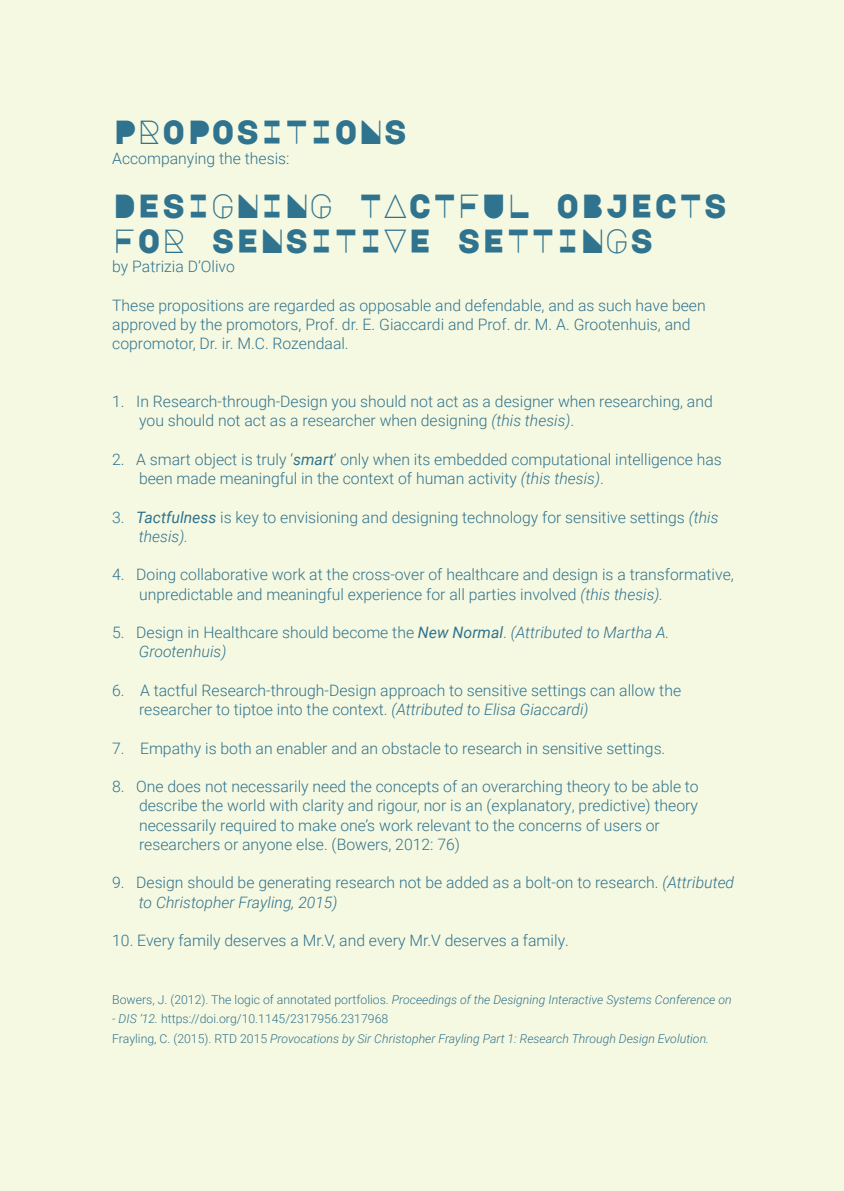
<style>
.page{position:relative;width:844px;height:1191px;background:#fff}
.page>*{position:absolute;margin:0;border:0;box-sizing:border-box;transform-origin:0 0}
.t1{font:33.25px/35px "Major Mono Display";color:#30738f}
.t2{font:300 15.75px/19.2px "Roboto";color:#30738f}
.t3{font:italic 300 15.75px "Roboto";color:#30738f}
.t4{font:italic 300 12.25px "Roboto";color:#30738f}
.t5{font:300 12.25px "Roboto";color:#30738f}
.s1{font-style:italic}
.s2{font-weight:400;font-style:italic}
.s3{font-style:normal}
</style>
<div class="page">
<div style="left:0;top:0;width:843px;height:1191px;background:#f6f9e1"></div>
<p class="t1" style="left:112px;top:111px;width:297px">PROPOSITIONS</p>
<p class="t2" style="left:112px;top:148px;width:179px">Accompanying the thesis:</p>
<p class="t1" style="left:112px;top:185px;width:617px">DESIGNING TACTFUL OBJECTS<br>FOR SENSITIVE SETTINGS</p>
<p class="t2" style="left:112px;top:256px;width:124px">by Patrizia D’Olivo</p>
<p class="t2" style="left:112px;top:295px;width:595px">These propositions are regarded as opposable and defendable, and as such have been approved by the promotors, Prof. dr. E. Giaccardi and Prof. dr. M. A. Grootenhuis, and copromotor, Dr. ir. M.C. Rozendaal.</p>
<p class="t2" style="left:112px;top:391px;width:602px">1. In Research-through-Design you should not act as a designer when researching, and</p>
<p class="t2" style="left:139px;top:410px;width:436px">you should not act as a researcher when designing <span class="s1">(this thesis)</span>.</p>
<p class="t2" style="left:112px;top:449px;width:611px">2. A smart object is truly ‘<span class="s2">smart</span>’ only when its embedded computational intelligence has</p>
<p class="t2" style="left:139px;top:468px;width:466px">been made meaningful in the context of human activity <span class="s1">(this thesis)</span>.</p>
<p class="t2" style="left:112px;top:507px;width:607px">3. <span class="s2">Tactfulness</span> is key to envisioning and designing technology for sensitive settings <span class="s1">(this</span></p>
<p class="t3" style="left:139px;top:525px;width:51px">thesis).</p>
<p class="t2" style="left:112px;top:564px;width:623px">4. Doing collaborative work at the cross-over of healthcare and design is a transformative,</p>
<p class="t2" style="left:139px;top:584px;width:525px">unpredictable and meaningful experience for all parties involved <span class="s1">(this thesis).</span></p>
<p class="t2" style="left:112px;top:622px;width:558px">5. Design in Healthcare should become the <span class="s2">New Normal</span>. <span class="s1">(Attributed to Martha A.</span></p>
<p class="t3" style="left:139px;top:641px;width:89px">Grootenhuis)</p>
<p class="t2" style="left:112px;top:680px;width:570px">6. A tactful Research-through-Design approach to sensitive settings can allow the</p>
<p class="t2" style="left:139px;top:699px;width:451px">researcher to tiptoe into the context. <span class="s1">(Attributed to Elisa Giaccardi)</span></p>
<p class="t2" style="left:112px;top:738px;width:554px">7. Empathy is both an enabler and an obstacle to research in sensitive settings.</p>
<p class="t2" style="left:112px;top:776px;width:588px">8. One does not necessarily need the concepts of an overarching theory to be able to</p>
<p class="t2" style="left:139px;top:795px;width:560px">describe the world with clarity and rigour, nor is an (explanatory, predictive) theory</p>
<p class="t2" style="left:139px;top:815px;width:522px">necessarily required to make one’s work relevant to the concerns of users or</p>
<p class="t2" style="left:139px;top:834px;width:322px">researchers or anyone else. (Bowers, 2012: 76)</p>
<p class="t2" style="left:112px;top:872px;width:623px">9. Design should be generating research not be added as a bolt-on to research. <span class="s1">(Attributed</span></p>
<p class="t3" style="left:139px;top:891px;width:200px">to Christopher Frayling, 2015)</p>
<p class="t2" style="left:112px;top:930px;width:458px">10. Every family deserves a Mr.V, and every Mr.V deserves a family.</p>
<p class="t4" style="left:112px;top:991px;width:621px"><span class="s3">Bowers, J. (2012). The logic of annotated portfolios.</span> Proceedings of the Designing Interactive Systems Conference on</p>
<p class="t5" style="left:112px;top:1010px;width:277px"><span class="s1">- DIS ’12.</span> https://doi.org/10.1145/2317956.2317968</p>
<p class="t4" style="left:112px;top:1029px;width:598px"><span class="s3">Frayling, C. (2015). RTD 2015</span> Provocations by Sir Christopher Frayling Part 1: Research Through Design Evolution.</p>
</div>
